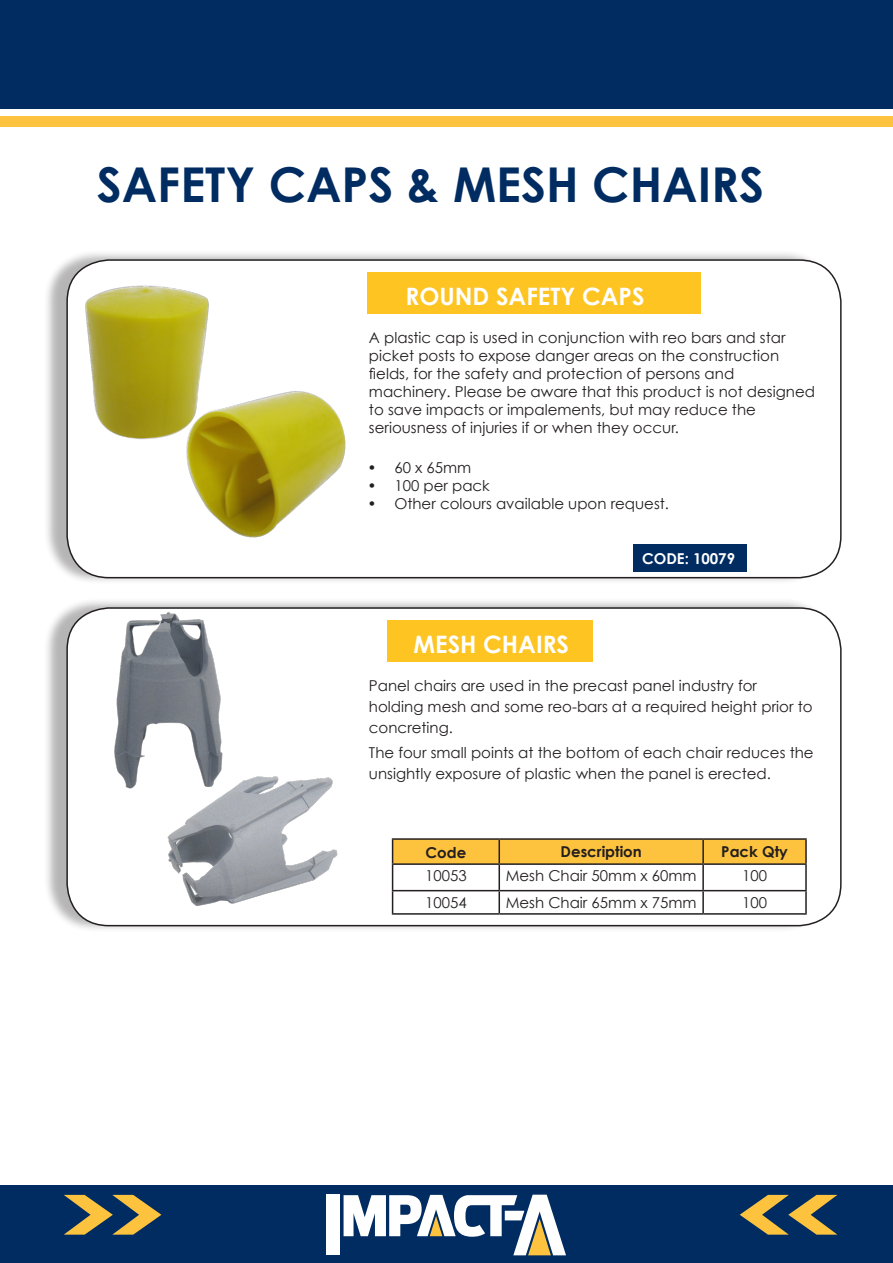
<style>
.page{position:relative;width:893px;height:1263px;background:#fff}
.page>*{position:absolute;margin:0;border:0;box-sizing:border-box;transform-origin:0 0}
.t1{font:700 48px "Century Gothic";color:#002c62}
.t2{font:700 24px "Century Gothic";color:#fff}
.Body{font:15px/18px "Century Gothic";color:#231f20}
.t3{font:700 15px "Century Gothic";color:#231f20}
.t4{font:700 15px "Century Gothic";color:#fff}
</style>
<div class="page">
<div style="left:0;top:115px;width:893px;height:12px;background:#fec33e"></div>
<div style="left:0;top:0;width:893px;height:108px;background:#002c62"></div>
<div style="left:0;top:1185px;width:893px;height:78px;background:#002c62"></div>
<svg style="left:64px;top:1195px;width:97px;height:39px"></svg>
<svg style="left:740px;top:1195px;width:97px;height:39px"></svg>
<div style="left:327px;top:1195px;width:13px;height:60px;background:#fff"></div>
<svg style="left:344px;top:1195px;width:222px;height:60px"></svg>
<div style="left:43px;top:249px;width:792px;height:336px;background:#231f20;opacity:.33"></div>
<div style="left:67px;top:260px;width:774px;height:318px;background:#fff;border-radius:42px"></div>
<div style="left:43px;top:597px;width:792px;height:336px;background:#231f20;opacity:.33"></div>
<div style="left:67px;top:608px;width:774px;height:318px;background:#fff;border-radius:42px"></div>
<div style="left:367px;top:272px;width:334px;height:41px;background:#fec422"></div>
<div style="left:387px;top:620px;width:205px;height:41px;background:#fec422"></div>
<div style="left:633px;top:544px;width:113px;height:28px;background:#002c62"></div>
<img style="left:43px;top:252px;width:236px;height:218px">
<img style="left:120px;top:344px;width:226px;height:194px">
<img style="left:110px;top:818px;width:271px;height:115px">
<img style="left:43px;top:542px;width:319px;height:276px">
<hr style="left:392px;top:838px;width:107px;height:2px;background:#231f20">
<hr style="left:499px;top:838px;width:204px;height:2px;background:#231f20">
<hr style="left:703px;top:838px;width:104px;height:2px;background:#231f20">
<hr style="left:805px;top:840px;width:2px;height:23px;background:#231f20">
<hr style="left:703px;top:863px;width:104px;height:2px;background:#231f20">
<hr style="left:805px;top:865px;width:2px;height:25px;background:#231f20">
<svg style="left:392px;top:839px;width:414px;height:74px"></svg>
<hr style="left:499px;top:890px;width:204px;height:1px;background:#231f20">
<hr style="left:498px;top:891px;width:2px;height:22px;background:#231f20">
<hr style="left:703px;top:890px;width:104px;height:1px;background:#231f20">
<hr style="left:702px;top:891px;width:2px;height:22px;background:#231f20">
<hr style="left:805px;top:891px;width:2px;height:22px;background:#231f20">
<hr style="left:392px;top:913px;width:107px;height:2px;background:#231f20">
<hr style="left:499px;top:913px;width:204px;height:2px;background:#231f20">
<hr style="left:703px;top:913px;width:104px;height:2px;background:#231f20">
<p class="t1" style="left:97px;top:154px;width:669px">SAFETY CAPS &amp; MESH CHAIRS</p>
<p class="t2" style="left:405px;top:281px;width:241px">ROUND SAFETY CAPS</p>
<p class="Body" style="left:369px;top:329px;width:448px">A plastic cap is used in conjunction with reo bars and star picket posts to expose danger areas on the construction fields, for the safety and protection of persons and machinery. Please be aware that this product is not designed to save impacts or impalements, but may reduce the seriousness of injuries if or when they occur.</p>
<p class="Body" style="left:367px;top:458px;width:105px">• 60 x 65mm</p>
<p class="Body" style="left:367px;top:476px;width:124px">• 100 per pack</p>
<p class="Body" style="left:367px;top:494px;width:303px">• Other colours available upon request.</p>
<p class="t2" style="left:414px;top:629px;width:157px">MESH CHAIRS</p>
<p class="t4" style="left:642px;top:549px;width:94px">CODE: 10079</p>
<p class="Body" style="left:369px;top:675px;width:445px;line-height:21px">Panel chairs are used in the precast panel industry for holding mesh and some reo-bars at a required height prior to concreting.</p>
<p class="Body" style="left:369px;top:742px;width:446px;line-height:21px">The four small points at the bottom of each chair reduces the unsightly exposure of plastic when the panel is erected.</p>
<p class="t3" style="left:425px;top:843px;width:42px">Code</p>
<p class="t3" style="left:561px;top:842px;width:83px">Description</p>
<p class="t3" style="left:721px;top:842px;width:68px">Pack Qty</p>
<p class="Body" style="left:425px;top:867px;width:43px">10053</p>
<p class="Body" style="left:506px;top:867px;width:192px">Mesh Chair 50mm x 60mm</p>
<p class="Body" style="left:742px;top:867px;width:26px">100</p>
<p class="Body" style="left:425px;top:893px;width:43px">10054</p>
<p class="Body" style="left:506px;top:893px;width:192px">Mesh Chair 65mm x 75mm</p>
<p class="Body" style="left:742px;top:893px;width:26px">100</p>
</div>
